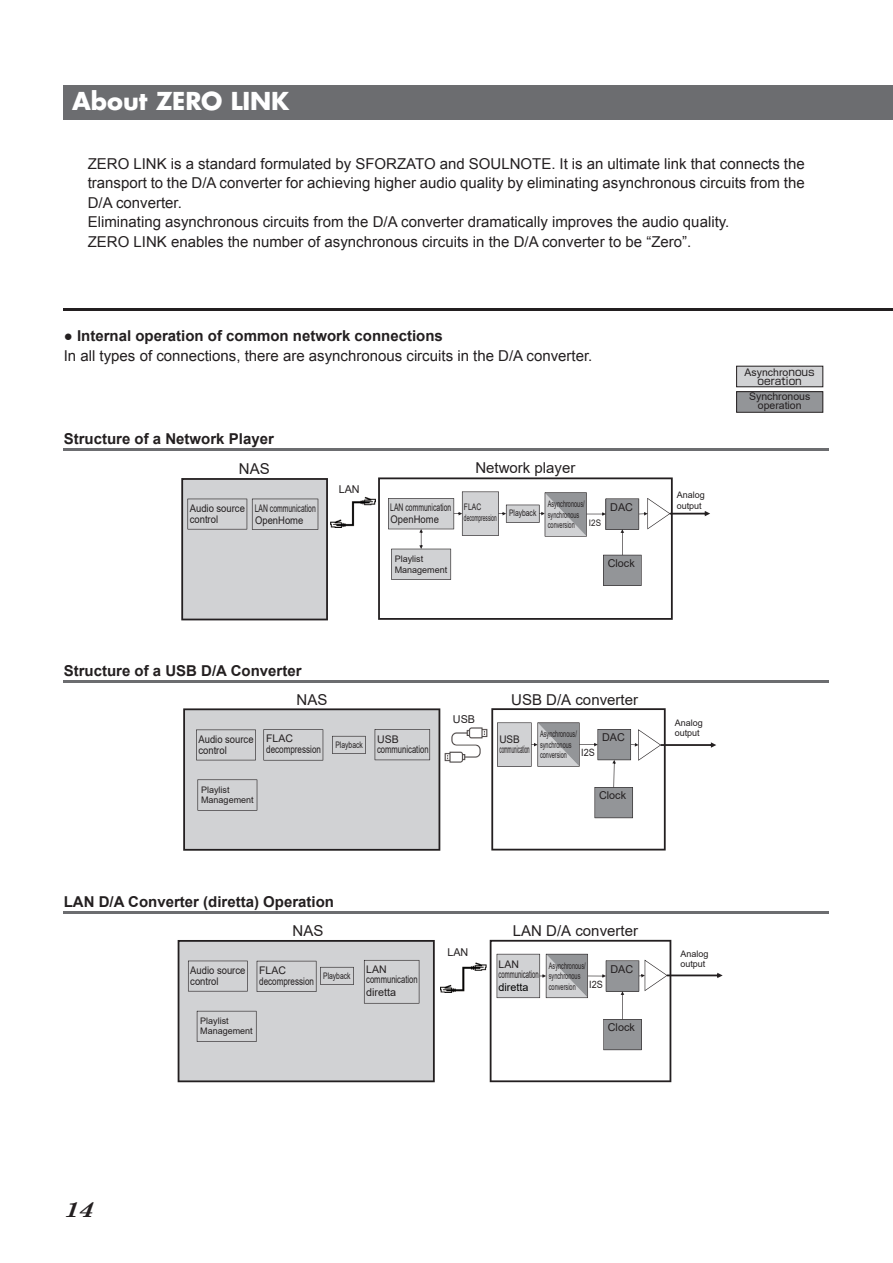
<style>
.page{position:relative;width:893px;height:1263px;background:#fff}
.page>*{position:absolute;margin:0;border:0;box-sizing:border-box;transform-origin:0 0}
.t1{font:700 24px "Futura Std";letter-spacing:-.005em;color:#fff}
.t2{font:italic 700 21px "Century Schoolbook";color:#231f20;scale:1.3 1}
.t3{font:15px/19.5px "Arial";color:#231f20}
.t4{font:700 15px "Arial";color:#231f20}
.t5{font:10.8px "Arial";color:#231f20}
.t6{font:10.8px "Arial";color:#030303}
.t7{font:10.5px/10.5px "Arial";color:#231f20}
.t8{font:10.5px/10.5px "Arial";color:#231f20;scale:.9 1}
.t9{font:10.5px "Arial";color:#231f20;scale:.65 1}
.t10{font:10.5px/10.5px "Arial";color:#231f20;scale:.95 1}
.t11{font:10.5px "Shin Go Pro";color:#231f20}
.t12{font:10.05px "Arial";color:#231f20;scale:.9 1}
.t13{font:9px/10.5px "Arial";color:#231f20;scale:.62 1}
.t14{font:9px/10.5px "Arial";color:#231f20}
.t15{font:9px/10.5px "Arial";color:#231f20;scale:.75 1}
.t16{font:9px "Arial";color:#231f20;scale:.9 1}
.s1{font-family:"Shin Go Pro"}
</style>
<div class="page">
<div style="left:64px;top:86px;width:765px;height:34px;background:#6c6d70"></div>
<hr style="left:64px;top:449px;width:765px;height:2px;background:#6c6d70">
<hr style="left:64px;top:680px;width:765px;height:2px;background:#6c6d70">
<hr style="left:64px;top:911px;width:765px;height:2px;background:#6c6d70">
<div style="left:737px;top:366px;width:86px;height:21px;background:#d1d2d4"></div>
<div style="left:736px;top:366px;width:87px;height:21px;border:1px solid #231f20"></div>
<div style="left:737px;top:392px;width:86px;height:20px;background:#939598"></div>
<div style="left:736px;top:391px;width:87px;height:22px;border:1px solid #231f20"></div>
<svg style="left:181px;top:478px;width:147px;height:142px;background:#c7c7c9"></svg>
<svg style="left:378px;top:477px;width:332px;height:143px"></svg>
<img style="left:331px;top:497px;width:45px;height:30px">
<svg style="left:491px;top:708px;width:225px;height:142px"></svg>
<img style="left:444px;top:727px;width:43px;height:35px">
<svg style="left:183px;top:708px;width:257px;height:143px;background:#c8c9cb"></svg>
<svg style="left:490px;top:940px;width:233px;height:142px"></svg>
<img style="left:441px;top:962px;width:45px;height:31px">
<svg style="left:178px;top:940px;width:257px;height:142px;background:#c8c9cb"></svg>
<div style="left:828px;top:86px;width:65px;height:34px;background:#6c6d70"></div>
<hr style="left:64px;top:308px;width:829px;height:2px;background:#231f20">
<h1 class="t1" style="left:72px;top:85px;width:219px">About ZERO LINK</h1>
<p class="t3" style="left:88px;top:154px;width:719px">ZERO LINK is a standard formulated by SFORZATO and SOULNOTE. It is an ultimate link that connects the transport to the D/A converter for achieving higher audio quality by eliminating asynchronous circuits from the D/A converter.<br>Eliminating asynchronous circuits from the D/A converter dramatically improves the audio quality.<br>ZERO LINK enables the number of asynchronous circuits in the D/A converter to be “Zero”.</p>
<p class="t4" style="left:64px;top:326px;width:381px">● Internal operation of common network connections</p>
<p class="t3" style="left:64px;top:346px;width:530px">In all types of connections, there are asynchronous circuits in the D/A converter.</p>
<p class="t4" style="left:64px;top:429px;width:212px">Structure of a Network Player</p>
<p class="t3" style="left:475px;top:457px;width:102px">Network player</p>
<p class="t15" style="left:464px;top:502px;width:45px">FLAC decompression</p>
<p class="t15" style="left:509px;top:508px;width:38px">Playback</p>
<p class="t13" style="left:548px;top:499px;width:61px">Asynchronous/ synchronous conversion</p>
<p class="t3" style="left:239px;top:459px;width:32px">NAS</p>
<p class="t5" style="left:339px;top:482px;width:23px">LAN</p>
<p class="t9" style="left:390px;top:500px;width:95px">LAN communication</p>
<p class="t8" style="left:190px;top:503px;width:63px">Audio source control</p>
<p class="t9" style="left:255px;top:501px;width:95px">LAN communication</p>
<p class="t8" style="left:391px;top:514px;width:55px">OpenHome</p>
<p class="t8" style="left:255px;top:515px;width:55px">OpenHome</p>
<p class="t16" style="left:589px;top:516px;width:15px">I2S</p>
<p class="t5" style="left:610px;top:500px;width:24px">DAC</p>
<p class="t14" style="left:395px;top:554px;width:54px">Playlist<br>Management</p>
<p class="t5" style="left:608px;top:556px;width:28px">Clock</p>
<p class="t4" style="left:64px;top:661px;width:239px">Structure of a USB D/A Converter</p>
<p class="t3" style="left:296px;top:690px;width:32px">NAS</p>
<p class="t8" style="left:198px;top:734px;width:63px">Audio source control</p>
<p class="t7" style="left:266px;top:733px;width:56px">FLAC decompression</p>
<p class="t15" style="left:335px;top:739px;width:38px">Playback</p>
<p class="t7" style="left:377px;top:734px;width:53px">USB communication</p>
<p class="t5" style="left:453px;top:711px;width:24px">USB</p>
<p class="t3" style="left:511px;top:690px;width:128px">USB D/A converter</p>
<p class="t10" style="left:499px;top:734px;width:33px">USB communication</p>
<p class="t13" style="left:540px;top:729px;width:61px">Asynchronous/ synchronous conversion</p>
<p class="t5" style="left:602px;top:730px;width:24px">DAC</p>
<p class="t12" style="left:581px;top:745px;width:17px">I2S</p>
<p class="t14" style="left:201px;top:784px;width:54px">Playlist<br>Management</p>
<p class="t5" style="left:599px;top:788px;width:28px">Clock</p>
<p class="t4" style="left:64px;top:892px;width:272px">LAN D/A Converter (diretta) Operation</p>
<p class="t3" style="left:293px;top:920px;width:32px">NAS</p>
<p class="t7" style="left:259px;top:965px;width:56px">FLAC decompression</p>
<p class="t15" style="left:323px;top:971px;width:38px">Playback</p>
<p class="t7" style="left:366px;top:964px;width:53px">LAN communication</p>
<p class="t5" style="left:366px;top:985px;width:32px">diretta</p>
<p class="t8" style="left:190px;top:965px;width:63px">Audio source control</p>
<p class="t14" style="left:200px;top:1015px;width:54px">Playlist<br>Management</p>
<p class="t5" style="left:447px;top:945px;width:23px">LAN</p>
<p class="t3" style="left:513px;top:921px;width:127px">LAN D/A converter</p>
<p class="t13" style="left:549px;top:960px;width:61px">Asynchronous/ synchronous conversion</p>
<p class="t7" style="left:499px;top:958px;width:42px">LAN communication</p>
<p class="t6" style="left:499px;top:980px;width:32px">diretta</p>
<p class="t5" style="left:610px;top:962px;width:24px">DAC</p>
<p class="t12" style="left:589px;top:978px;width:17px">I2S</p>
<p class="t5" style="left:608px;top:1020px;width:28px">Clock</p>
<p class="t14" style="left:677px;top:490px;width:30px">Analog output</p>
<p class="t14" style="left:675px;top:717px;width:30px">Analog output</p>
<p class="t14" style="left:680px;top:948px;width:30px">Analog output</p>
<p class="t7" style="left:745px;top:367px;width:72px">Asynchro<span class="s1">nous</span></p>
<p class="t11" style="left:758px;top:373px;width:46px">oeration</p>
<p class="t7" style="left:749px;top:392px;width:63px;line-height:9px;text-align:center">Synchronous operation</p>
<h2 class="t2" style="left:64px;top:1194px;width:25px">14</h2>
</div>
